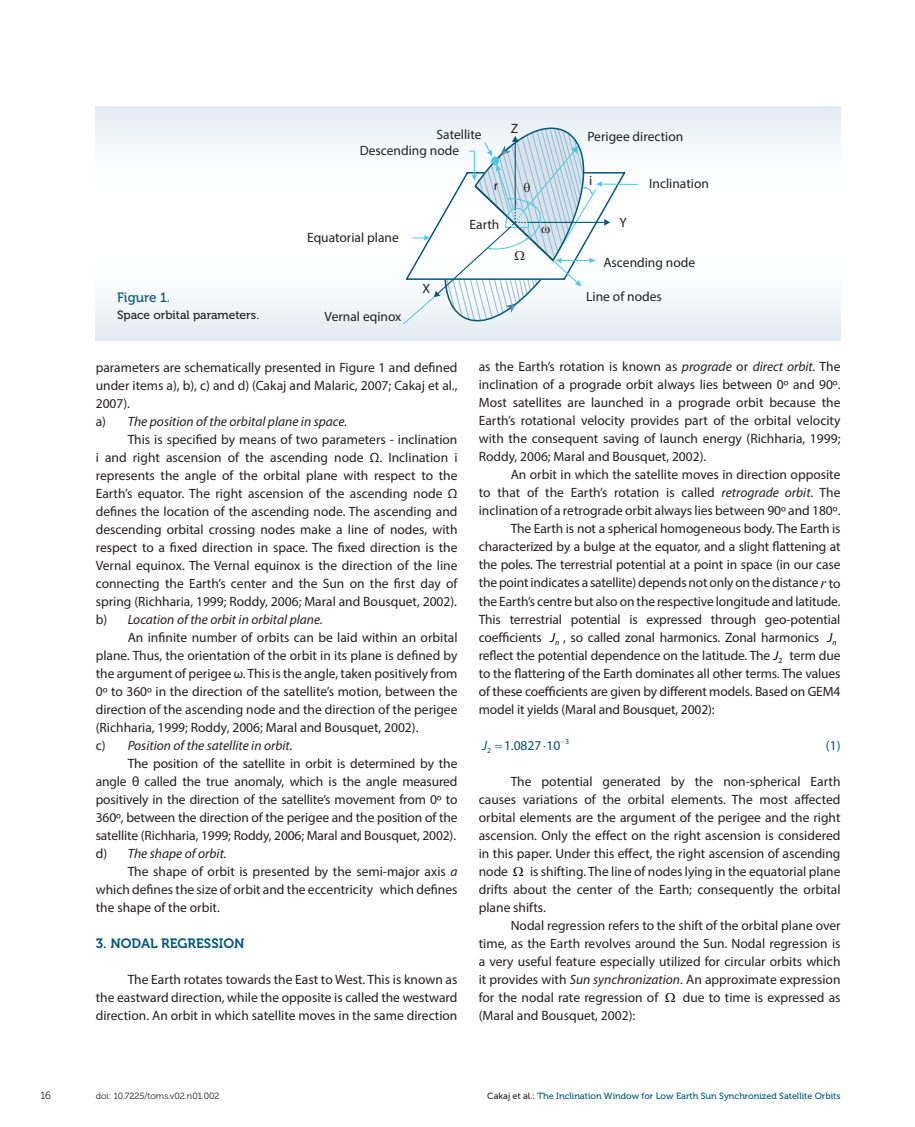
<style>
.page{position:relative;width:915px;height:1127px;background:#fff}
.page>*{position:absolute;margin:0;border:0;box-sizing:border-box;transform-origin:0 0}
.t1{font:13.5px/18px "Myriad Pro";color:#231f20;text-align:justify}
.t2{font:13.5px "Museo 700";color:#00597c}
.t3{font:13.5px "Myriad Pro";color:#004f6b}
.t4{font:13.5px "Museo 500";color:#00597c}
.t5{font:13.5px "Myriad Pro";color:#00597c}
.t6{font:12px "Museo 500";color:#231f20}
.t7{font:10.5px "Museo 300";color:#231f20}
.t8{font:9px "Museo 500";color:#00597c}
.t9{font:9px "Museo 300";color:#231f20}
.t10{font:7.8px "Myriad Pro";color:#004f6b}
.s1{font-style:italic}
.s2{font-family:"Times New Roman";font-style:italic;font-size:15px}
.s3{font-style:italic;color:#000}
.s4{font-family:"Museo Sans 500";color:#231f20}
</style>
<div class="page">
<svg style="left:96px;top:106px;width:744px;height:234px"></svg>
<hr style="left:600px;top:184px;width:37px;height:1px;background:#47c7ea">
<svg style="left:397px;top:123px;width:231px;height:200px"></svg>
<p class="t1" style="left:436px;top:126px;width:46px">Satellite</p>
<p class="t1" style="left:359px;top:142px;width:101px">Descending node</p>
<p class="t1" style="left:510px;top:119px;width:9px">Z</p>
<p class="t1" style="left:493px;top:177px;width:6px">r</p>
<p class="t1" style="left:587px;top:128px;width:97px">Perigee direction</p>
<p class="t1" style="left:589px;top:172px;width:5px">i</p>
<p class="t1" style="left:649px;top:174px;width:61px">Inclination</p>
<p class="t4" style="left:117px;top:290px;width:55px">Figure 1.</p>
<p class="t6" style="left:117px;top:308px;width:144px">Space orbital parameters.</p>
<p class="t1" style="left:307px;top:228px;width:93px">Equatorial plane</p>
<p class="t1" style="left:324px;top:307px;width:78px">Vernal eqinox</p>
<p class="t1" style="left:422px;top:279px;width:9px">X</p>
<p class="t1" style="left:469px;top:216px;width:31px">Earth</p>
<p class="t1" style="left:619px;top:213px;width:9px">Y</p>
<p class="t1" style="left:603px;top:253px;width:93px">Ascending node</p>
<p class="t1" style="left:586px;top:287px;width:77px">Line of nodes</p>
<p class="t1" style="left:96px;top:358px;width:363px;text-align:left">parameters are schematically presented in Figure 1 and defined under items a), b), c) and d) (Cakaj and Malaric, 2007; Cakaj et al., 2007).<br>a) <span class="s1">The position of the orbital plane in space.</span></p>
<p class="t1" style="left:96px;top:430px;width:363px;text-indent:32px">This is specified by means of two parameters - inclination i and right ascension of the ascending node Ω. Inclination i represents the angle of the orbital plane with respect to the Earth’s equator. The right ascension of the ascending node Ω defines the location of the ascending node. The ascending and descending orbital crossing nodes make a line of nodes, with respect to a fixed direction in space. The fixed direction is the Vernal equinox. The Vernal equinox is the direction of the line connecting the Earth’s center and the Sun on the first day of spring (Richharia, 1999; Roddy, 2006; Maral and Bousquet, 2002). b) <span class="s1">Location of the orbit in orbital plane.</span></p>
<p class="t1" style="left:96px;top:628px;width:363px;text-align:left;text-indent:32px">An infinite number of orbits can be laid within an orbital plane. Thus, the orientation of the orbit in its plane is defined by the argument of perigee ω. This is the angle, taken positively from 0º to 360º in the direction of the satellite’s motion, between the direction of the ascending node and the direction of the perigee (Richharia, 1999; Roddy, 2006; Maral and Bousquet, 2002).<br>c) <span class="s1">Position of the satellite in orbit.</span></p>
<p class="t1" style="left:96px;top:754px;width:363px;text-indent:32px">The position of the satellite in orbit is determined by the angle θ called the true anomaly, which is the angle measured positively in the direction of the satellite’s movement from 0º to 360º, between the direction of the perigee and the position of the satellite (Richharia, 1999; Roddy, 2006; Maral and Bousquet, 2002). d) <span class="s1">The shape of orbit.</span></p>
<p class="t1" style="left:96px;top:862px;width:363px;text-indent:32px">The shape of orbit is presented by the semi-major axis <span class="s1">a </span>which defines the size of orbit and the eccentricity which defines the shape of the orbit.</p>
<p class="t2" style="left:96px;top:935px;width:150px">3. NODAL REGRESSION</p>
<p class="t1" style="left:96px;top:970px;width:363px;text-indent:32px">The Earth rotates towards the East to West. This is known as the eastward direction, while the opposite is called the westward direction. An orbit in which satellite moves in the same direction</p>
<p class="t1" style="left:478px;top:358px;width:363px">as the Earth’s rotation is known as <span class="s1">prograde</span> or <span class="s1">direct orbit.</span> The inclination of a prograde orbit always lies between 0º and 90º.<br>Most satellites are launched in a prograde orbit because the Earth’s rotational velocity provides part of the orbital velocity with the consequent saving of launch energy (Richharia, 1999; Roddy, 2006; Maral and Bousquet, 2002).</p>
<p class="t1" style="left:510px;top:466px;width:331px">An orbit in which the satellite moves in direction opposite</p>
<p class="t1" style="left:478px;top:484px;width:363px">to that of the Earth’s rotation is called <span class="s1">retrograde orbit</span>. The</p>
<p class="t1" style="left:478px;top:502px;width:363px">inclination of a retrograde orbit always lies between 90º and 180º.</p>
<p class="t1" style="left:510px;top:520px;width:331px">The Earth is not a spherical homogeneous body. The Earth is</p>
<p class="t1" style="left:478px;top:538px;width:363px">characterized by a bulge at the equator, and a slight flattening at</p>
<p class="t1" style="left:478px;top:556px;width:363px">the poles. The terrestrial potential at a point in space (in our case</p>
<p class="t1" style="left:478px;top:574px;width:363px">the point indicates a satellite) depends not only on the distance <span class="s2">r</span> to</p>
<p class="t1" style="left:478px;top:592px;width:363px">the Earth’s centre but also on the respective longitude and latitude.</p>
<p class="t1" style="left:478px;top:610px;width:363px">This terrestrial potential is expressed through geo-potential</p>
<p class="t1" style="left:478px;top:628px;width:359px">coefficients <sub>n</sub><span class="s3">J</span> , so called zonal harmonics. Zonal harmonics <sub>n</sub><span class="s3">J</span></p>
<p class="t1" style="left:478px;top:646px;width:363px">reflect the potential dependence on the latitude. The <sub>2</sub><span class="s3">J</span> term due</p>
<p class="t1" style="left:478px;top:664px;width:363px">to the flattering of the Earth dominates all other terms. The values</p>
<p class="t1" style="left:478px;top:682px;width:363px">of these coefficients are given by different models. Based on GEM4</p>
<p class="t1" style="left:478px;top:700px;width:237px">model it yields (Maral and Bousquet, 2002):</p>
<p class="t10" style="left:565px;top:736px;width:6px">3</p>
<p class="t10" style="left:482px;top:746px;width:10px">2<sup>J</sup></p>
<p class="t3" style="left:504px;top:737px;width:63px">1.0827 10−</p>
<p class="t5" style="left:825px;top:737px;width:16px">(1)</p>
<p class="t1" style="left:478px;top:772px;width:363px;text-indent:32px">The potential generated by the non-spherical Earth causes variations of the orbital elements. The most affected orbital elements are the argument of the perigee and the right ascension. Only the effect on the right ascension is considered in this paper. Under this effect, the right ascension of ascending node</p>
<p class="t1" style="left:478px;top:862px;width:363px;text-indent:51px">is shifting. The line of nodes lying in the equatorial plane drifts about the center of the Earth; consequently the orbital plane shifts.</p>
<p class="t1" style="left:478px;top:916px;width:363px;text-indent:32px">Nodal regression refers to the shift of the orbital plane over time, as the Earth revolves around the Sun. Nodal regression is a very useful feature especially utilized for circular orbits which it provides with <span class="s1">Sun synchronization</span>. An approximate expression for the nodal rate regression of</p>
<p class="t1" style="left:682px;top:988px;width:159px">due to time is expressed as</p>
<p class="t1" style="left:478px;top:1006px;width:158px">(Maral and Bousquet, 2002):</p>
<p class="t7" style="left:40px;top:1089px;width:12px">16</p>
<p class="t9" style="left:96px;top:1091px;width:125px">doi: 10.7225/toms.v02.n01.002</p>
<p class="t8" style="left:487px;top:1091px;width:354px"><span class="s4">Cakaj et al.:</span> The Inclination Window for Low Earth Sun Synchronized Satellite Orbits</p>
</div>
